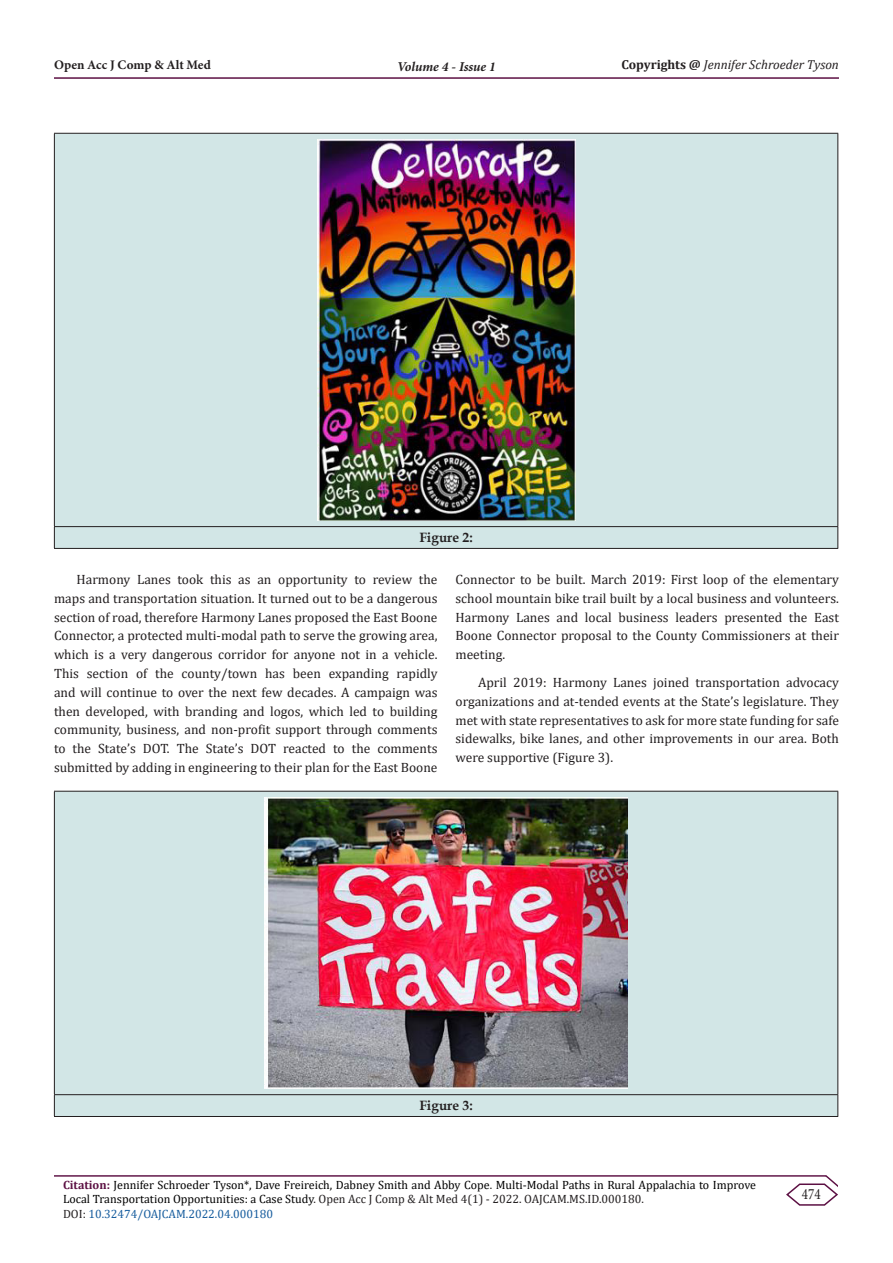
<style>
.page{position:relative;width:893px;height:1263px;background:#fff}
.page>*{position:absolute;margin:0;border:0;box-sizing:border-box;transform-origin:0 0}
.t1{font:15.75px "Minion Pro";color:#231f20;scale:.83 1}
.t2{font:13.5px/18.8px "Cambria";color:#231f20;text-align:justify}
.t3{font:700 13.5px "Book Antiqua";color:#231f20}
.t4{font:italic 700 13.5px "Minion Pro";letter-spacing:-.005em;color:#231f20}
.t5{font:italic 13.05px "Cambria";color:#231f20}
.t6{font:700 13.05px "Minion Pro";color:#231f20}
.t7{font:12px/14.4px "Cambria";color:#000}
.t8{font:12px "Cambria";color:#175d9e}
.s1{font-weight:700;font-style:normal}
.s2{font-weight:700;color:#5c1043}
.s3{color:#231f20}
</style>
<div class="page">
<hr style="left:54px;top:77px;width:785px;height:2px;background:#5c1043">
<hr style="left:54px;top:1175px;width:772px;height:1px;background:#5c1043">
<svg style="left:785px;top:1175px;width:53px;height:31px"></svg>
<div style="left:55px;top:134px;width:782px;height:414px;background:#d2e6e6"></div>
<hr style="left:54px;top:133px;width:784px;height:1px;background:#231f20">
<hr style="left:54px;top:134px;width:1px;height:392px;background:#231f20">
<hr style="left:837px;top:134px;width:1px;height:392px;background:#231f20">
<hr style="left:54px;top:526px;width:784px;height:1px;background:#231f20">
<svg style="left:54px;top:527px;width:1px;height:21px"></svg>
<svg style="left:837px;top:527px;width:1px;height:21px"></svg>
<hr style="left:54px;top:548px;width:784px;height:1px;background:#231f20">
<img style="left:317px;top:139px;width:258px;height:382px">
<div style="left:55px;top:792px;width:782px;height:324px;background:#d2e6e6"></div>
<hr style="left:54px;top:791px;width:784px;height:1px;background:#231f20">
<hr style="left:54px;top:791px;width:1px;height:303px;background:#231f20">
<hr style="left:837px;top:791px;width:1px;height:303px;background:#231f20">
<hr style="left:54px;top:1094px;width:784px;height:1px;background:#231f20">
<svg style="left:54px;top:1095px;width:1px;height:21px"></svg>
<svg style="left:837px;top:1095px;width:1px;height:21px"></svg>
<hr style="left:54px;top:1116px;width:784px;height:1px;background:#231f20">
<img style="left:264px;top:797px;width:364px;height:292px">
<p class="t6" style="left:54px;top:55px;width:158px">Open Acc J Comp &amp; Alt Med</p>
<p class="t4" style="left:397px;top:57px;width:100px">Volume 4 - Issue 1</p>
<p class="t5" style="left:621px;top:55px;width:219px"><span class="s1">Copyrights @</span> Jennifer Schroeder Tyson</p>
<p class="t3" style="left:419px;top:529px;width:55px">Figure 2:</p>
<p class="t2" style="left:54px;top:570px;width:385px;text-indent:22px">Harmony Lanes took this as an opportunity to review the maps and transportation situation. It turned out to be a dangerous section of road, therefore Harmony Lanes proposed the East Boone Connector, a protected multi-modal path to serve the growing area, which is a very dangerous corridor for anyone not in a vehicle.<br>This section of the county/town has been expanding rapidly and will continue to over the next few decades. A campaign was then developed, with branding and logos, which led to building community, business, and non-profit support through comments to the State’s DOT. The State’s DOT reacted to the comments submitted by adding in engineering to their plan for the East Boone</p>
<p class="t2" style="left:455px;top:570px;width:385px">Connector to be built. March 2019: First loop of the elementary school mountain bike trail built by a local business and volunteers.<br>Harmony Lanes and local business leaders presented the East Boone Connector proposal to the County Commissioners at their meeting.</p>
<p class="t2" style="left:455px;top:673px;width:385px;text-indent:22px">April 2019: Harmony Lanes joined transportation advocacy organizations and at-tended events at the State’s legislature. They met with state representatives to ask for more state funding for safe sidewalks, bike lanes, and other improvements in our area. Both were supportive (Figure 3).</p>
<p class="t3" style="left:419px;top:1097px;width:55px">Figure 3:</p>
<p class="t7" style="left:63px;top:1177px;width:694px"><span class="s2">Citation:</span> Jennifer Schroeder Tyson*, Dave Freireich, Dabney Smith and Abby Cope<span class="s3">.</span> Multi-Modal Paths in Rural Appalachia to Improve<br>Local Transportation Opportunities: a Case Study<span class="s3">. Open Acc J Comp &amp; Alt Med 4(1) - 2022. OAJCAM.MS.ID.000180.</span></p>
<p class="t8" style="left:63px;top:1206px;width:212px"><span class="s3">DOI:</span> 10.32474/OAJCAM.2022.04.000180</p>
<p class="t1" style="left:802px;top:1184px;width:24px">474</p>
</div>
